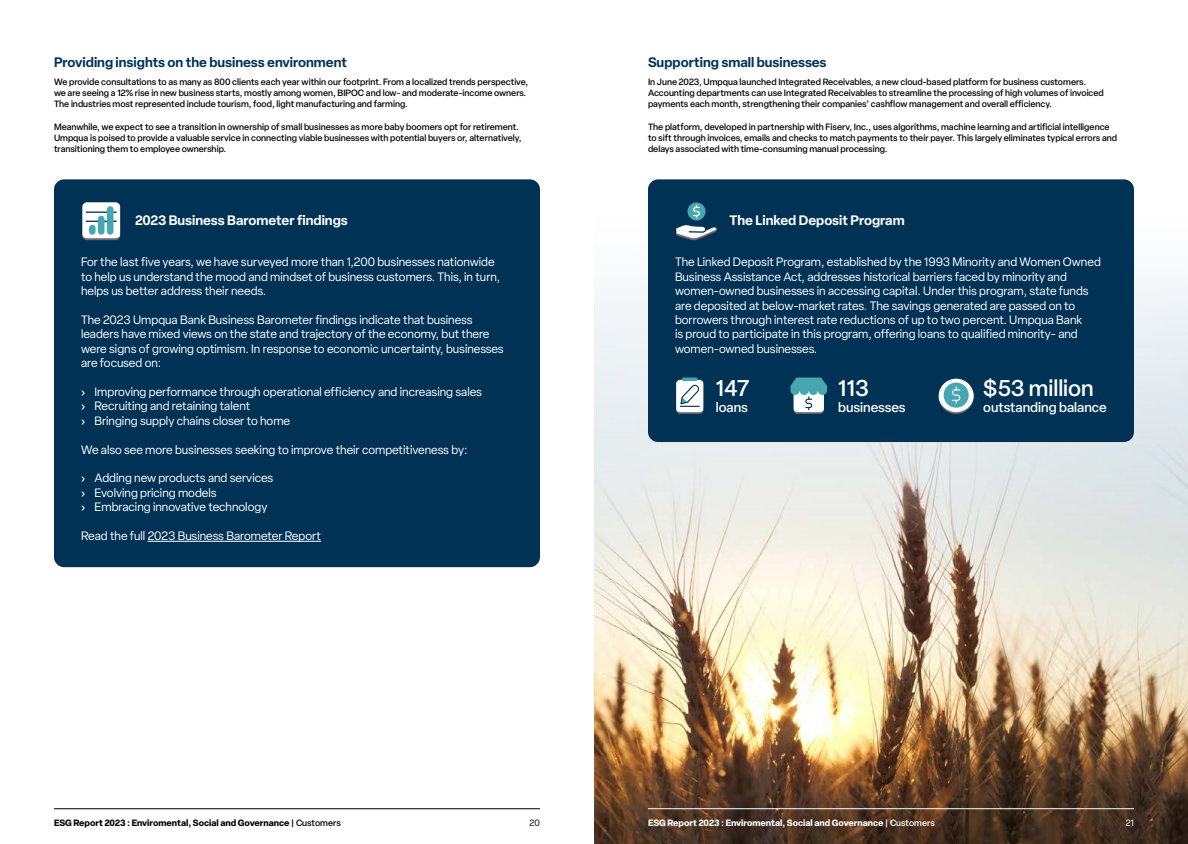
<style>
.page{position:relative;width:1188px;height:844px;background:#fff}
.page>*{position:absolute;margin:0;border:0;box-sizing:border-box;transform-origin:0 0}
.t1{font:500 22.5px "Elza";color:#fff}
.t2{font:600 13.5px "Elza";color:#003256}
.t3{font:600 13.5px "Elza";color:#fff}
.t4{font:500 13.5px "Elza";color:#fff}
.t5{font:12px/14.4px "Elza";color:#fff}
.t6{font:500 9px/11.2px "Elza";color:#000}
.t7{font:700 9px "Elza";color:#000}
.t8{font:700 9px "Elza";color:#fff}
.t9{font:9px "Elza";color:#000}
.t10{font:9px "Elza";color:#fff}
.s1{font-weight:500}
</style>
<div class="page">
<hr style="left:54px;top:808px;width:486px;height:1px;background:#000">
<div style="left:54px;top:179px;width:486px;height:388px;background:#003256;border-radius:10px"></div>
<hr style="left:148px;top:541px;width:173px;height:1px;background:#fff">
<svg style="left:82px;top:202px;width:39px;height:39px"></svg>
<hr style="left:86px;top:211px;width:31px;height:2px;background:#003256">
<hr style="left:86px;top:221px;width:31px;height:1px;background:#003256">
<div style="left:107px;top:206px;width:6px;height:29px;background:#46a7b2;border-radius:3px"></div>
<div style="left:98px;top:216px;width:7px;height:19px;background:#46a7b2;border-radius:3px"></div>
<div style="left:89px;top:225px;width:7px;height:10px;background:#46a7b2;border-radius:3px"></div>
<img style="left:594px;top:540px;width:594px;height:304px">
<svg style="left:594px;top:180px;width:594px;height:360px;fill:#e9eceb"></svg>
<hr style="left:648px;top:808px;width:486px;height:1px;background:#fff">
<div style="left:648px;top:179px;width:486px;height:263px;background:#003256;border-radius:10px"></div>
<svg style="left:686px;top:201px;width:21px;height:21px"></svg>
<svg style="left:676px;top:205px;width:41px;height:36px"></svg>
<svg style="left:682px;top:377px;width:15px;height:4px"></svg>
<svg style="left:676px;top:379px;width:28px;height:36px"></svg>
<svg style="left:938px;top:378px;width:37px;height:37px"></svg>
<svg style="left:790px;top:377px;width:37px;height:38px"></svg>
<p class="t2" style="left:54px;top:52px;width:295px">Providing insights on the business environment</p>
<p class="t6" style="left:54px;top:76px;width:476px">We provide consultations to as many as 800 clients each year within our footprint. From a localized trends perspective, we are seeing a 12% rise in new business starts, mostly among women, BIPOC and low- and moderate-income owners.<br>The industries most represented include tourism, food, light manufacturing and farming.</p>
<p class="t6" style="left:54px;top:121px;width:469px">Meanwhile, we expect to see a transition in ownership of small businesses as more baby boomers opt for retirement.<br>Umpqua is poised to provide a valuable service in connecting viable businesses with potential buyers or, alternatively, transitioning them to employee ownership.</p>
<p class="t3" style="left:135px;top:211px;width:214px">2023 Business Barometer findings</p>
<p class="t5" style="left:81px;top:255px;width:421px">For the last five years, we have surveyed more than 1,200 businesses nationwide to help us understand the mood and mindset of business customers. This, in turn, helps us better address their needs.</p>
<p class="t5" style="left:81px;top:312px;width:424px">The 2023 Umpqua Bank Business Barometer findings indicate that business leaders have mixed views on the state and trajectory of the economy, but there were signs of growing optimism. In response to economic uncertainty, businesses are focused on:</p>
<p class="t5" style="left:81px;top:384px;width:403px"><span class="s1">›</span> Improving performance through operational efficiency and increasing sales <span class="s1">›</span> Recruiting and retaining talent<br><span class="s1">›</span> Bringing supply chains closer to home</p>
<p class="t5" style="left:81px;top:442px;width:388px">We also see more businesses seeking to improve their competitiveness by:</p>
<p class="t5" style="left:81px;top:471px;width:194px"><span class="s1">›</span> Adding new products and services <span class="s1">›</span> Evolving pricing models<br><span class="s1">›</span> Embracing innovative technology</p>
<p class="t5" style="left:81px;top:528px;width:242px">Read the full 2023 Business Barometer Report</p>
<p class="t2" style="left:648px;top:52px;width:180px">Supporting small businesses</p>
<p class="t6" style="left:648px;top:76px;width:457px">In June 2023, Umpqua launched Integrated Receivables, a new cloud-based platform for business customers.<br>Accounting departments can use Integrated Receivables to streamline the processing of high volumes of invoiced payments each month, strengthening their companies’ cashflow management and overall efficiency.</p>
<p class="t6" style="left:648px;top:121px;width:471px">The platform, developed in partnership with Fiserv, Inc., uses algorithms, machine learning and artificial intelligence to sift through invoices, emails and checks to match payments to their payer. This largely eliminates typical errors and delays associated with time-consuming manual processing.</p>
<p class="t3" style="left:729px;top:211px;width:177px">The Linked Deposit Program</p>
<p class="t5" style="left:675px;top:255px;width:427px">The Linked Deposit Program, established by the 1993 Minority and Women Owned Business Assistance Act, addresses historical barriers faced by minority and women-owned businesses in accessing capital. Under this program, state funds are deposited at below-market rates. The savings generated are passed on to borrowers through interest rate reductions of up to two percent. Umpqua Bank<br>is proud to participate in this program, offering loans to qualified minority- and women-owned businesses.</p>
<h1 class="t1" style="left:716px;top:372px;width:35px">147</h1>
<p class="t4" style="left:716px;top:398px;width:34px">loans</p>
<h1 class="t1" style="left:983px;top:372px;width:112px">$53 million</h1>
<p class="t4" style="left:983px;top:398px;width:125px">outstanding balance</p>
<h1 class="t1" style="left:838px;top:372px;width:32px">113</h1>
<p class="t4" style="left:838px;top:398px;width:69px">businesses</p>
<p class="t7" style="left:54px;top:816px;width:288px">ESG Report 2023 : Enviromental, Social and Governance <span class="s1">| Customers</span></p>
<p class="t9" style="left:530px;top:816px;width:12px">20</p>
<p class="t8" style="left:648px;top:816px;width:288px">ESG Report 2023 : Enviromental, Social and Governance <span class="s1">| Customers</span></p>
<p class="t10" style="left:1126px;top:816px;width:10px">21</p>
</div>
